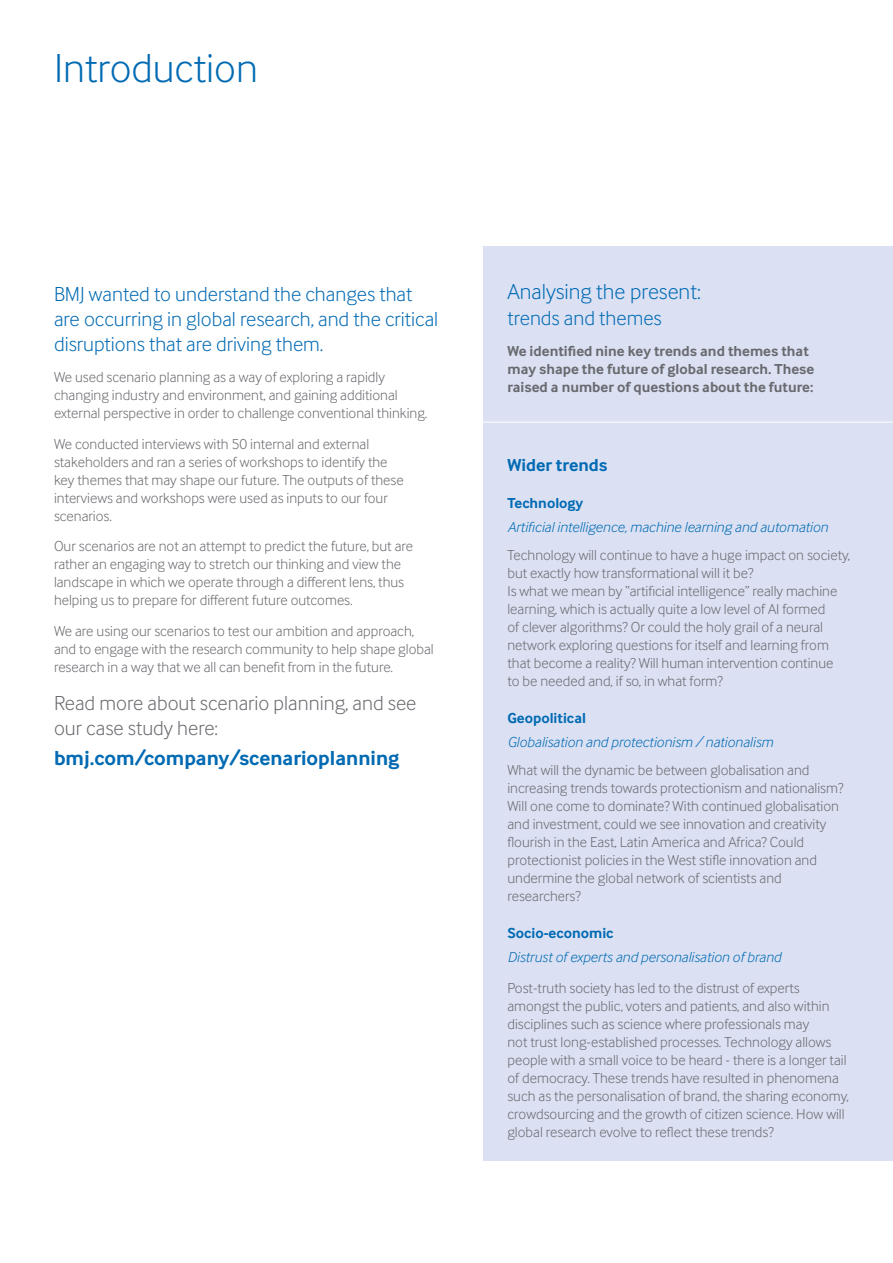
<style>
.page{position:relative;width:893px;height:1263px;background:#fff}
.page>*{position:absolute;margin:0;border:0;box-sizing:border-box;transform-origin:0 0}
.t1{font:300 42px "Inter Face";color:#006ab3}
.t2{font:300 22.5px "Inter Face";color:#006ab3}
.t3{font:300 21px/25.2px "Inter Face";color:#006ab3}
.t4{font:300 21px/25.2px "Inter Face";color:#696a6f}
.t5{font:700 21px "Inter Face";color:#006ab3}
.t6{font:700 18px "Inter Face";color:#006ab3}
.t7{font:300 15px/18px "Inter Face";color:#696a6f}
.t8{font:italic 300 15px "Inter Face";color:#006ab3}
.t9{font:700 15px/18px "Inter Face";color:#696a6f}
.t10{font:700 15px "Inter Face";color:#006ab3}
</style>
<div class="page">
<div style="left:483px;top:247px;width:410px;height:914px;background:#dbe1f3"></div>
<hr style="left:480px;top:422px;width:413px;height:1px;background:#fff">
<h1 class="t1" style="left:54px;top:44px;width:205px">Introduction</h1>
<h3 class="t3" style="left:54px;top:281px;width:386px">BMJ wanted to understand the changes that are occurring in global research, and the critical disruptions that are driving them.</h3>
<p class="t7" style="left:54px;top:368px;width:375px">We used scenario planning as a way of exploring a rapidly changing industry and environment, and gaining additional external perspective in order to challenge conventional thinking.</p>
<p class="t7" style="left:54px;top:434px;width:351px">We conducted interviews with 50 internal and external stakeholders and ran a series of workshops to identify the key themes that may shape our future. The outputs of these interviews and workshops were used as inputs to our four scenarios.</p>
<p class="t7" style="left:54px;top:537px;width:361px">Our scenarios are not an attempt to predict the future, but are rather an engaging way to stretch our thinking and view the landscape in which we operate through a different lens, thus helping us to prepare for different future outcomes.</p>
<p class="t7" style="left:54px;top:622px;width:381px">We are using our scenarios to test our ambition and approach, and to engage with the research community to help shape global research in a way that we all can benefit from in the future.</p>
<h3 class="t4" style="left:54px;top:690px;width:364px">Read more about scenario planning, and see our case study here:</h3>
<h3 class="t5" style="left:54px;top:745px;width:347px">bmj.com/company/scenarioplanning</h3>
<h2 class="t2" style="left:507px;top:279px;width:195px">Analysing the present:</h2>
<h3 class="t3" style="left:507px;top:305px;width:156px">trends and themes</h3>
<p class="t9" style="left:507px;top:342px;width:308px">We identified nine key trends and themes that may shape the future of global research. These raised a number of questions about the future:</p>
<p class="t6" style="left:507px;top:455px;width:102px">Wider trends</p>
<p class="t10" style="left:507px;top:494px;width:77px">Technology</p>
<p class="t8" style="left:507px;top:518px;width:322px">Artificial intelligence, machine learning and automation</p>
<p class="t7" style="left:507px;top:546px;width:344px">Technology will continue to have a huge impact on society, but exactly how transformational will it be?<br>Is what we mean by “artificial intelligence” really machine learning, which is actually quite a low level of AI formed<br>of clever algorithms? Or could the holy grail of a neural network exploring questions for itself and learning from that become a reality? Will human intervention continue<br>to be needed and, if so, in what form?</p>
<p class="t10" style="left:507px;top:709px;width:80px">Geopolitical</p>
<p class="t8" style="left:507px;top:733px;width:267px">Globalisation and protectionism / nationalism</p>
<p class="t7" style="left:507px;top:761px;width:337px">What will the dynamic be between globalisation and increasing trends towards protectionism and nationalism?<br>Will one come to dominate? With continued globalisation and investment, could we see innovation and creativity flourish in the East, Latin America and Africa? Could protectionist policies in the West stifle innovation and undermine the global network of scientists and researchers?</p>
<p class="t10" style="left:507px;top:924px;width:108px">Socio-economic</p>
<p class="t8" style="left:507px;top:948px;width:275px">Distrust of experts and personalisation of brand</p>
<p class="t7" style="left:507px;top:978px;width:343px">Post-truth society has led to the distrust of experts amongst the public, voters and patients, and also within disciplines such as science where professionals may<br>not trust long-established processes. Technology allows people with a small voice to be heard - there is a longer tail of democracy. These trends have resulted in phenomena such as the personalisation of brand, the sharing economy, crowdsourcing and the growth of citizen science. How will global research evolve to reflect these trends?</p>
</div>
